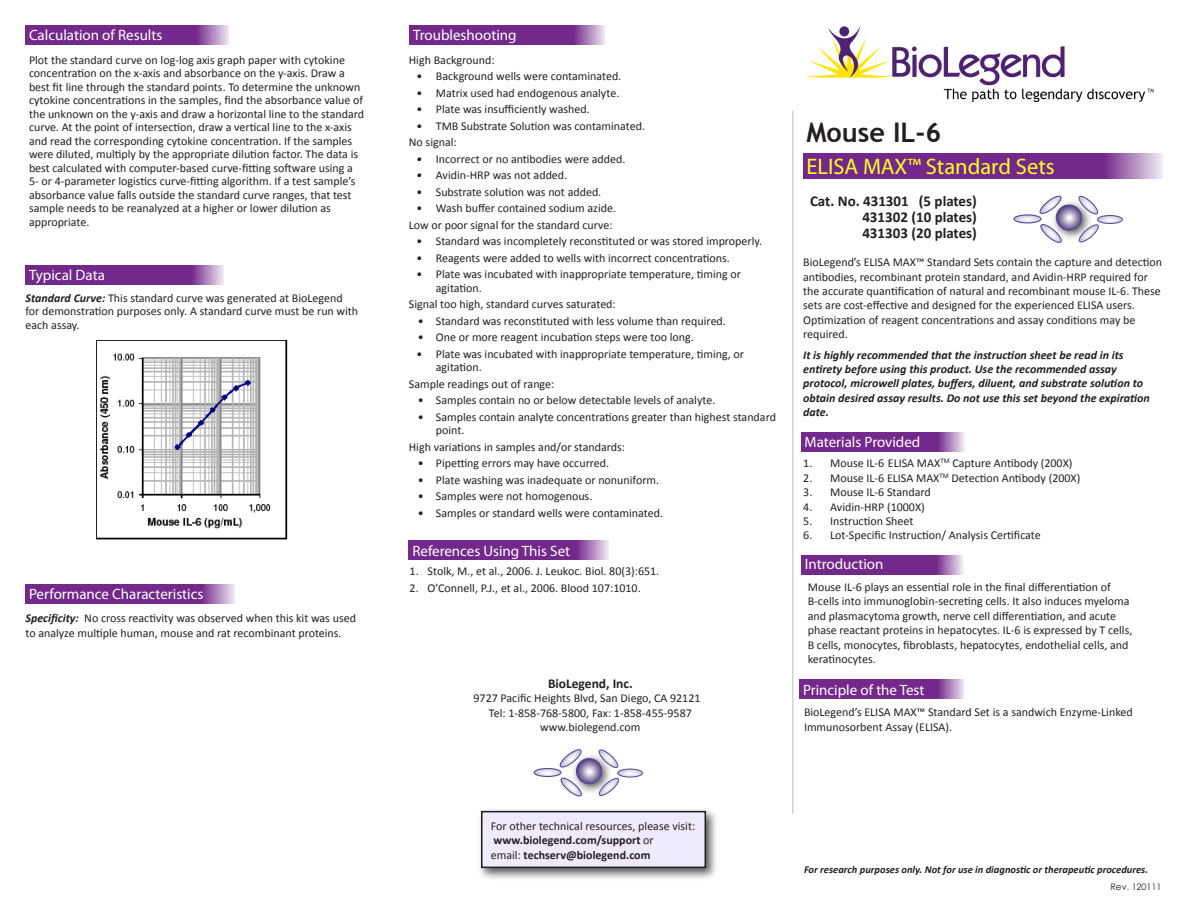
<style>
.page{position:relative;width:1188px;height:918px;background:#fff}
.page>*{position:absolute;margin:0;border:0;box-sizing:border-box;transform-origin:0 0}
.t1{font:700 27px "Trebuchet MS";color:#231f20}
.t2{font:22.5px "Myriad Pro";color:#ff2}
.t3{font:15px "Myriad Pro";color:#fff}
.t4{font:700 15px "Calibri";color:#231f20}
.t5{font:700 13.5px "Calibri";color:#231f20}
.t6{font:12px/13.5px "Calibri";color:#231f20}
.t7{font:italic 700 12px/14.4px "Calibri";color:#231f20}
.t8{font:700 12px "Calibri";color:#231f20}
.t9{font:italic 700 10.5px "Calibri";color:#231f20}
.t10{font:9px "Century Gothic";color:#231f20}
.s1{font-weight:700;font-style:italic}
.s2{font-weight:400}
</style>
<div class="page">
<div style="left:803px;top:153px;width:359px;height:25px;background:#73288b"></div>
<img style="left:806px;top:27px;width:348px;height:75px">
<hr style="left:792px;top:110px;width:1px;height:704px;background:#231f20">
<div style="left:1050px;top:199px;width:42px;height:41px;background:#231f20;opacity:.75"></div>
<svg style="left:1056px;top:205px;width:26px;height:25px"></svg>
<div style="left:1056px;top:204px;width:26px;height:27px;border:1px solid #524c9f;border-radius:50%"></div>
<div style="left:1013px;top:214px;width:29px;height:9px;border:1px solid #524c9f;border-radius:50%"></div>
<svg style="left:1014px;top:195px;width:50px;height:48px"></svg>
<div style="left:1097px;top:215px;width:26px;height:9px;border:1px solid #524c9f;border-radius:50%"></div>
<svg style="left:1076px;top:195px;width:46px;height:48px"></svg>
<div style="left:801px;top:432px;width:163px;height:20px;background:#73288b"></div>
<svg style="left:801px;top:555px;width:163px;height:19px;background:#7e3994"></svg>
<div style="left:26px;top:26px;width:204px;height:19px;background:#73288b"></div>
<div style="left:26px;top:265px;width:198px;height:20px;background:#73288b"></div>
<div style="left:26px;top:584px;width:209px;height:20px;background:#73288b"></div>
<div style="left:410px;top:26px;width:195px;height:19px;background:#73288b"></div>
<div style="left:800px;top:680px;width:164px;height:19px;background:#73288b"></div>
<div style="left:477px;top:807px;width:242px;height:74px;background:#231f20;opacity:.75"></div>
<div style="left:482px;top:812px;width:223px;height:55px;background:#f0eafe"></div>
<div style="left:481px;top:811px;width:225px;height:57px;border:2px solid #231f20"></div>
<div style="left:570px;top:752px;width:42px;height:42px;background:#231f20;opacity:.75"></div>
<svg style="left:576px;top:759px;width:26px;height:25px"></svg>
<div style="left:576px;top:758px;width:26px;height:26px;border:1px solid #524c9f;border-radius:50%"></div>
<svg style="left:534px;top:749px;width:50px;height:48px"></svg>
<svg style="left:596px;top:749px;width:47px;height:47px"></svg>
<div style="left:409px;top:540px;width:200px;height:20px;background:#73288b"></div>
<img style="left:96px;top:341px;width:192px;height:199px">
<p class="t3" style="left:29px;top:26px;width:135px">Calculation of Results</p>
<p class="t6" style="left:29px;top:53px;width:337px">Plot the standard curve on log-log axis graph paper with cytokine concentration on the x-axis and absorbance on the y-axis. Draw a best fit line through the standard points. To determine the unknown cytokine concentrations in the samples, find the absorbance value of the unknown on the y-axis and draw a horizontal line to the standard curve. At the point of intersection, draw a vertical line to the x-axis and read the corresponding cytokine concentration. If the samples were diluted, multiply by the appropriate dilution factor. The data is best calculated with computer-based curve-fitting software using a 5- or 4-parameter logistics curve-fitting algorithm. If a test sample’s absorbance value falls outside the standard curve ranges, that test sample needs to be reanalyzed at a higher or lower dilution as appropriate.</p>
<p class="t3" style="left:29px;top:266px;width:77px">Typical Data</p>
<p class="t6" style="left:26px;top:291px;width:334px"><span class="s1">Standard Curve:</span> This standard curve was generated at BioLegend for demonstration purposes only. A standard curve must be run with each assay.</p>
<p class="t3" style="left:29px;top:585px;width:176px">Performance Characteristics</p>
<p class="t6" style="left:26px;top:611px;width:332px;line-height:14.4px"><span class="s1">Specificity:</span> No cross reactivity was observed when this kit was used to analyze multiple human, mouse and rat recombinant proteins.</p>
<p class="t3" style="left:413px;top:26px;width:105px">Troubleshooting</p>
<p class="t6" style="left:409px;top:53px;width:87px">High Background:</p>
<p class="t6" style="left:416px;top:69px;width:206px">• Background wells were contaminated.</p>
<p class="t6" style="left:416px;top:86px;width:205px">• Matrix used had endogenous analyte.</p>
<p class="t6" style="left:416px;top:102px;width:175px">• Plate was insufficiently washed.</p>
<p class="t6" style="left:416px;top:119px;width:230px">• TMB Substrate Solution was contaminated.</p>
<p class="t6" style="left:409px;top:135px;width:49px">No signal:</p>
<p class="t6" style="left:416px;top:152px;width:211px">• Incorrect or no antibodies were added.</p>
<p class="t6" style="left:416px;top:168px;width:152px">• Avidin-HRP was not added.</p>
<p class="t6" style="left:416px;top:185px;width:186px">• Substrate solution was not added.</p>
<p class="t6" style="left:416px;top:201px;width:201px">• Wash buffer contained sodium azide.</p>
<p class="t6" style="left:409px;top:218px;width:205px">Low or poor signal for the standard curve:</p>
<p class="t6" style="left:416px;top:234px;width:347px">• Standard was incompletely reconstituted or was stored improperly.</p>
<p class="t6" style="left:416px;top:251px;width:315px">• Reagents were added to wells with incorrect concentrations.</p>
<p class="t6" style="left:436px;top:267px;width:307px;text-indent:-20px">• Plate was incubated with inappropriate temperature, timing or agitation.</p>
<p class="t6" style="left:409px;top:297px;width:208px">Signal too high, standard curves saturated:</p>
<p class="t6" style="left:418px;top:314px;width:310px">• Standard was reconstituted with less volume than required.</p>
<p class="t6" style="left:418px;top:330px;width:277px">• One or more reagent incubation steps were too long.</p>
<p class="t6" style="left:436px;top:347px;width:310px;text-indent:-20px">• Plate was incubated with inappropriate temperature, timing, or agitation.</p>
<p class="t6" style="left:409px;top:377px;width:147px">Sample readings out of range:</p>
<p class="t6" style="left:418px;top:393px;width:299px">• Samples contain no or below detectable levels of analyte.</p>
<p class="t6" style="left:436px;top:410px;width:342px;text-indent:-18px">• Samples contain analyte concentrations greater than highest standard point.</p>
<p class="t6" style="left:409px;top:440px;width:218px">High variations in samples and/or standards:</p>
<p class="t6" style="left:418px;top:456px;width:193px">• Pipetting errors may have occurred.</p>
<p class="t6" style="left:418px;top:473px;width:243px">• Plate washing was inadequate or nonuniform.</p>
<p class="t6" style="left:418px;top:489px;width:176px">• Samples were not homogenous.</p>
<p class="t6" style="left:418px;top:506px;width:247px">• Samples or standard wells were contaminated.</p>
<p class="t3" style="left:412px;top:542px;width:159px">References Using This Set</p>
<p class="t6" style="left:410px;top:564px;width:251px">1. Stolk, M., et al., 2006. J. Leukoc. Biol. 80(3):651.</p>
<p class="t6" style="left:410px;top:581px;width:233px">2. O’Connell, P.J., et al., 2006. Blood 107:1010.</p>
<p class="t5" style="left:548px;top:675px;width:86px">BioLegend, Inc.</p>
<p class="t6" style="left:474px;top:691px;width:228px">9727 Pacific Heights Blvd, San Diego, CA 92121</p>
<p class="t6" style="left:489px;top:705px;width:204px">Tel: 1-858-768-5800, Fax: 1-858-455-9587</p>
<p class="t6" style="left:540px;top:720px;width:102px">www.biolegend.com</p>
<p class="t1" style="left:806px;top:115px;width:136px">Mouse IL-6</p>
<p class="t2" style="left:806px;top:153px;width:250px">ELISA MAX™ Standard Sets</p>
<p class="t4" style="left:810px;top:192px;width:168px">Cat. No. 431301 (5 plates)</p>
<p class="t4" style="left:862px;top:208px;width:116px">431302 (10 plates)</p>
<p class="t4" style="left:862px;top:223px;width:116px">431303 (20 plates)</p>
<p class="t6" style="left:803px;top:255px;width:360px;line-height:14.4px">BioLegend’s ELISA MAX™ Standard Sets contain the capture and detection antibodies, recombinant protein standard, and Avidin-HRP required for the accurate quantification of natural and recombinant mouse IL-6. These sets are cost-effective and designed for the experienced ELISA users.<br>Optimization of reagent concentrations and assay conditions may be required.</p>
<p class="t7" style="left:803px;top:347px;width:348px">It is highly recommended that the instruction sheet be read in its entirety before using this product. Use the recommended assay protocol, microwell plates, buffers, diluent, and substrate solution to obtain desired assay results. Do not use this set beyond the expiration date.</p>
<p class="t3" style="left:805px;top:433px;width:117px">Materials Provided</p>
<p class="t6" style="left:803px;top:456px;width:271px">1. Mouse IL-6 ELISA MAX<sup>TM</sup> Capture Antibody (200X)</p>
<p class="t6" style="left:803px;top:470px;width:279px">2. Mouse IL-6 ELISA MAX<sup>TM</sup> Detection Antibody (200X)</p>
<p class="t6" style="left:803px;top:485px;width:129px">3. Mouse IL-6 Standard</p>
<p class="t6" style="left:803px;top:499px;width:123px">4. Avidin-HRP (1000X)</p>
<p class="t6" style="left:803px;top:514px;width:112px">5. Instruction Sheet</p>
<p class="t6" style="left:803px;top:528px;width:239px">6. Lot-Specific Instruction/ Analysis Certificate</p>
<p class="t3" style="left:805px;top:555px;width:80px">Introduction</p>
<p class="t6" style="left:808px;top:579px;width:326px;line-height:14.4px">Mouse IL-6 plays an essential role in the final differentiation of B-cells into immunoglobin-secreting cells. It also induces myeloma and plasmacytoma growth, nerve cell differentiation, and acute phase reactant proteins in hepatocytes. IL-6 is expressed by T cells, B cells, monocytes, fibroblasts, hepatocytes, endothelial cells, and keratinocytes.</p>
<p class="t3" style="left:803px;top:681px;width:123px">Principle of the Test</p>
<p class="t6" style="left:804px;top:705px;width:330px;line-height:14.4px">BioLegend’s ELISA MAX™ Standard Set is a sandwich Enzyme-Linked<br>Immunosorbent Assay (ELISA).</p>
<p class="t6" style="left:491px;top:819px;width:206px">For other technical resources, please visit:</p>
<p class="t8" style="left:494px;top:833px;width:162px">www.biolegend.com/support <span class="s2">or</span></p>
<p class="t8" style="left:491px;top:847px;width:161px"><span class="s2">email:</span> techserv@biolegend.com</p>
<p class="t9" style="left:804px;top:863px;width:346px">For research purposes only. Not for use in diagnostic or therapeutic procedures.</p>
<p class="t10" style="left:1110px;top:880px;width:53px">Rev. 120111</p>
</div>
